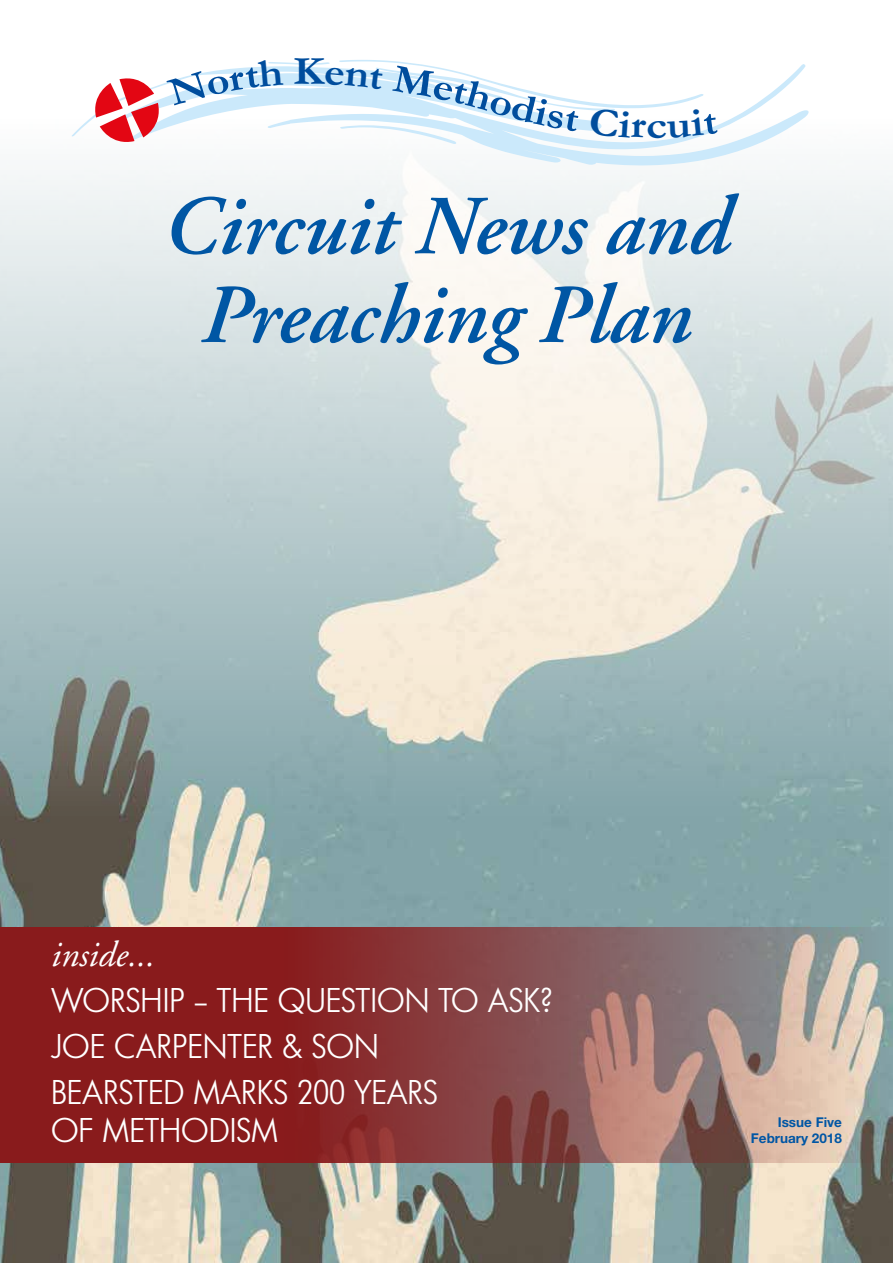
<style>
.page{position:relative;width:893px;height:1263px;background:#fff}
.page>*{position:absolute;margin:0;border:0;box-sizing:border-box;transform-origin:0 0}
.t1{font:italic 600 83.85px/88.7px "Adobe Garamond";color:#0056a4;text-align:center}
.t2{font:700 40.5px "Garamond";color:#004d9d;scale:1.1 1}
.t3{font:36px/46px "Futura No 2 D";color:#fff}
.t4{font:italic 36px "Adobe Garamond";color:#fff}
.t5{font:700 13.5px/16.5px "Helvetica Neue";color:#0056a4;text-align:right}
</style>
<div class="page">
<img style="left:0;top:165px;width:893px;height:1098px">
<svg style="left:0;top:927px;width:893px;height:235px;background:#934e4d"></svg>
<svg style="left:487px;top:64px;width:322px;height:101px"></svg>
<svg style="left:72px;top:60px;width:646px;height:86px"></svg>
<p class="t2" style="left:294px;top:47px;width:29px">K</p>
<p class="t2" style="left:646px;top:101px;width:21px">c</p>
<h1 class="t1" style="left:163px;top:185px;width:568px">Circuit News and<br>Preaching Plan</h1>
<p class="t4" style="left:51px;top:935px;width:106px">inside...</p>
<p class="t3" style="left:51px;top:977px;width:504px">WORSHIP – THE QUESTION TO ASK?<br>JOE CARPENTER &amp; SON<br>BEARSTED MARKS 200 YEARS</p>
<p class="t3" style="left:51px;top:1107px;width:229px">OF METHODISM</p>
<p class="t5" style="left:751px;top:1113px;width:93px">Issue Five<br>February 2018</p>
</div>
